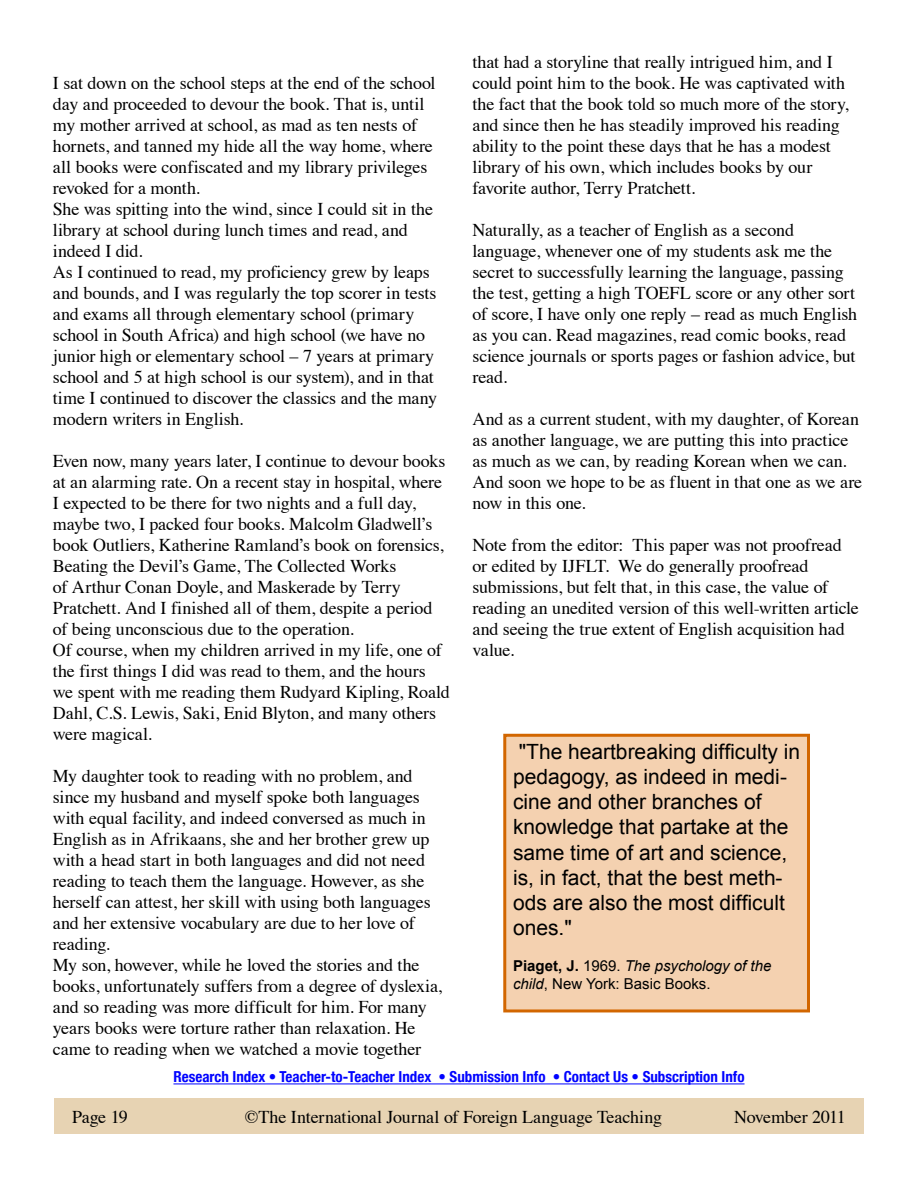
<style>
.page{position:relative;width:918px;height:1188px;background:#fff}
.page>*{position:absolute;margin:0;border:0;box-sizing:border-box;transform-origin:0 0}
.t1{font:21px/25.2px "Arial";color:#000}
.t2{font:18px/21px "Times";letter-spacing:-.005em;color:#000}
.t3{font:700 condensed 15.15px "Helvetica Neue";color:#0003ff}
.t4{font:15px/18px "Arial";color:#000}
.s1{font-weight:700}
.s2{font-style:italic}
</style>
<div class="page">
<div style="left:54px;top:1098px;width:810px;height:36px;background:#e7d3b3"></div>
<hr style="left:173px;top:1084px;width:572px;height:1px;background:#0003ff">
<div style="left:505px;top:735px;width:303px;height:276px;background:#f4d1b0"></div>
<div style="left:503px;top:734px;width:307px;height:278px;border:3px solid #d26600"></div>
<p class="t2" style="left:53px;top:70px;width:384px">I sat down on the school steps at the end of the school day and proceeded to devour the book. That is, until my mother arrived at school, as mad as ten nests of hornets, and tanned my hide all the way home, where all books were confiscated and my library privileges revoked for a month.</p>
<p class="t2" style="left:53px;top:196px;width:382px">She was spitting into the wind, since I could sit in the library at school during lunch times and read, and indeed I did.</p>
<p class="t2" style="left:53px;top:259px;width:386px">As I continued to read, my proficiency grew by leaps and bounds, and I was regularly the top scorer in tests and exams all through elementary school (primary school in South Africa) and high school (we have no junior high or elementary school – 7 years at primary school and 5 at high school is our system), and in that time I continued to discover the classics and the many modern writers in English.</p>
<p class="t2" style="left:53px;top:448px;width:394px">Even now, many years later, I continue to devour books at an alarming rate. On a recent stay in hospital, where I expected to be there for two nights and a full day, maybe two, I packed four books. Malcolm Gladwell’s book Outliers, Katherine Ramland’s book on forensics, Beating the Devil’s Game, The Collected Works<br>of Arthur Conan Doyle, and Maskerade by Terry Pratchett. And I finished all of them, despite a period of being unconscious due to the operation.</p>
<p class="t2" style="left:53px;top:637px;width:399px">Of course, when my children arrived in my life, one of the first things I did was read to them, and the hours we spent with me reading them Rudyard Kipling, Roald Dahl, C.S. Lewis, Saki, Enid Blyton, and many others were magical.</p>
<p class="t2" style="left:53px;top:763px;width:379px">My daughter took to reading with no problem, and since my husband and myself spoke both languages with equal facility, and indeed conversed as much in English as in Afrikaans, she and her brother grew up with a head start in both languages and did not need reading to teach them the language. However, as she herself can attest, her skill with using both languages and her extensive vocabulary are due to her love of reading.</p>
<p class="t2" style="left:53px;top:952px;width:391px">My son, however, while he loved the stories and the books, unfortunately suffers from a degree of dyslexia, and so reading was more difficult for him. For many years books were torture rather than relaxation. He came to reading when we watched a movie together</p>
<p class="t2" style="left:472px;top:49px;width:378px">that had a storyline that really intrigued him, and I could point him to the book. He was captivated with the fact that the book told so much more of the story, and since then he has steadily improved his reading ability to the point these days that he has a modest library of his own, which includes books by our favorite author, Terry Pratchett.</p>
<p class="t2" style="left:472px;top:217px;width:386px">Naturally, as a teacher of English as a second language, whenever one of my students ask me the secret to successfully learning the language, passing the test, getting a high TOEFL score or any other sort of score, I have only one reply – read as much English as you can. Read magazines, read comic books, read science journals or sports pages or fashion advice, but read.</p>
<p class="t2" style="left:472px;top:406px;width:391px">And as a current student, with my daughter, of Korean as another language, we are putting this into practice as much as we can, by reading Korean when we can.<br>And soon we hope to be as fluent in that one as we are now in this one.</p>
<p class="t2" style="left:472px;top:532px;width:388px">Note from the editor: This paper was not proofread or edited by IJFLT. We do generally proofread submissions, but felt that, in this case, the value of reading an unedited version of this well-written article and seeing the true extent of English acquisition had value.</p>
<p class="t1" style="left:513px;top:739px;width:289px">"The heartbreaking difficulty in pedagogy, as indeed in medi&shy;cine and other branches of knowledge that partake at the same time of art and science, is, in fact, that the best meth&shy;ods are also the most difficult ones."</p>
<p class="t4" style="left:513px;top:957px;width:260px"><span class="s1">Piaget, J.</span> 1969. <span class="s2">The psychology of the child</span>, New York: Basic Books.</p>
<p class="t3" style="left:173px;top:1068px;width:573px">Research Index • Teacher-to-Teacher Index • Submission Info • Contact Us • Subscription Info</p>
<p class="t2" style="left:72px;top:1105px;width:57px">Page 19</p>
<p class="t2" style="left:245px;top:1105px;width:419px">©The International Journal of Foreign Language Teaching</p>
<p class="t2" style="left:734px;top:1105px;width:113px">November 2011</p>
</div>
